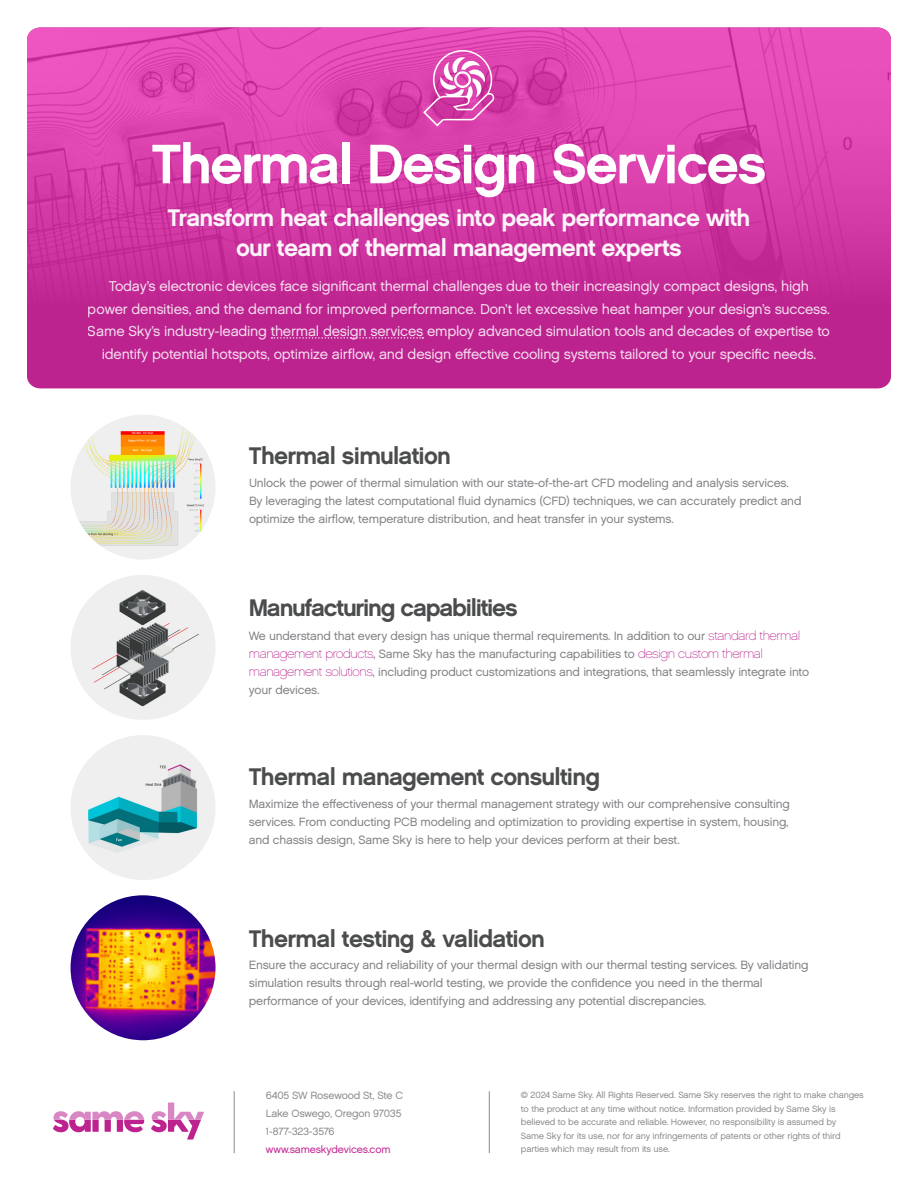
<style>
.page{position:relative;width:918px;height:1188px;background:#fff}
.page>*{position:absolute;margin:0;border:0;box-sizing:border-box;transform-origin:0 0}
.t1{font:55.5px "Chalet New York Nineteen Sixty";letter-spacing:-.03em;color:#fff}
.t2{font:24px/30px "Chalet New York Nineteen Sixty";letter-spacing:-.03em;color:#fff;text-align:center}
.t3{font:24px "Chalet New York Nineteen Sixty";letter-spacing:-.03em;color:#4b4c4d}
.t4{font:24px "Chalet New York Nineteen Sixty";letter-spacing:-.05em;color:#4b4c4d}
.t5{font:14.25px/22.5px "Chalet London Nineteen Sixty";letter-spacing:-.015em;color:#fff;text-align:center}
.t6{font:12px/18px "Chalet London Nineteen Sixty";letter-spacing:-.015em;color:#808285}
.t7{font:10.5px/18px "Chalet London Nineteen Sixty";letter-spacing:-.015em;color:#898c8d}
.t8{font:9px/13.5px "Chalet London Nineteen Sixty";letter-spacing:-.015em;color:#898c8d}
.s1{font-family:"Chalet Paris Nineteen Sixty";font-size:12.75px;color:#bd268f}
.s2{color:#c12490}
</style>
<div class="page">
<img style="left:27px;top:27px;width:864px;height:361px">
<svg style="left:272px;top:337px;width:151px;height:2px"></svg>
<div style="left:71px;top:735px;width:145px;height:145px;background:#f0eff0;border-radius:50%"></div>
<img style="left:82px;top:749px;width:121px;height:119px">
<img style="left:71px;top:895px;width:145px;height:145px;border-radius:72px">
<div style="left:71px;top:575px;width:145px;height:145px;background:#f0eff0;border-radius:50%"></div>
<img style="left:79px;top:582px;width:133px;height:132px">
<div style="left:71px;top:415px;width:145px;height:145px;background:#f0eff0;border-radius:50%"></div>
<img style="left:77px;top:422px;width:131px;height:131px">
<svg style="left:422px;top:50px;width:74px;height:78px"></svg>
<svg style="left:53px;top:1103px;width:151px;height:37px"></svg>
<hr style="left:489px;top:1091px;width:1px;height:62px;background:#898c8d">
<hr style="left:234px;top:1091px;width:1px;height:62px;background:#898c8d">
<p class="t1" style="left:152px;top:129px;width:616px">Thermal Design Services</p>
<h2 class="t2" style="left:168px;top:203px;width:584px">Transform heat challenges into peak performance with our team of thermal management experts</h2>
<p class="t5" style="left:88px;top:275px;width:744px">Today’s electronic devices face significant thermal challenges due to their increasingly compact designs, high power densities, and the demand for improved performance. Don’t let excessive heat hamper your design’s success.<br>Same Sky’s industry-leading thermal design services employ advanced simulation tools and decades of expertise to identify potential hotspots, optimize airflow, and design effective cooling systems tailored to your specific needs.</p>
<p class="t3" style="left:249px;top:441px;width:204px">Thermal simulation</p>
<p class="t6" style="left:249px;top:474px;width:554px">Unlock the power of thermal simulation with our state-of-the-art CFD modeling and analysis services.<br>By leveraging the latest computational fluid dynamics (CFD) techniques, we can accurately predict and optimize the airflow, temperature distribution, and heat transfer in your systems.</p>
<p class="t4" style="left:249px;top:593px;width:270px">Manufacturing capabilities</p>
<p class="t6" style="left:249px;top:626px;width:562px">We understand that every design has unique thermal requirements. In addition to our <span class="s1">standard thermal management products</span>, Same Sky has the manufacturing capabilities to <span class="s1">design custom thermal management solutions</span>, including product customizations and integrations, that seamlessly integrate into your devices.</p>
<p class="t3" style="left:249px;top:761px;width:353px">Thermal management consulting</p>
<p class="t6" style="left:249px;top:794px;width:543px;text-align:justify">Maximize the effectiveness of your thermal management strategy with our comprehensive consulting services. From conducting PCB modeling and optimization to providing expertise in system, housing, and chassis design, Same Sky is here to help your devices perform at their best.</p>
<p class="t3" style="left:249px;top:923px;width:298px">Thermal testing &amp; validation</p>
<p class="t6" style="left:249px;top:956px;width:561px">Ensure the accuracy and reliability of your thermal design with our thermal testing services. By validating simulation results through real-world testing, we provide the confidence you need in the thermal performance of your devices, identifying and addressing any potential discrepancies.</p>
<p class="t7" style="left:266px;top:1086px;width:139px">6405 SW Rosewood St, Ste C<br>Lake Oswego, Oregon 97035<br>1-877-323-3576 <span class="s2">www.sameskydevices.com</span></p>
<p class="t8" style="left:521px;top:1088px;width:344px">© 2024 Same Sky. All Rights Reserved. Same Sky reserves the right to make changes to the product at any time without notice. Information provided by Same Sky is believed to be accurate and reliable. However, no responsibility is assumed by<br>Same Sky for its use, nor for any infringements of patents or other rights of third parties which may result from its use.</p>
</div>
